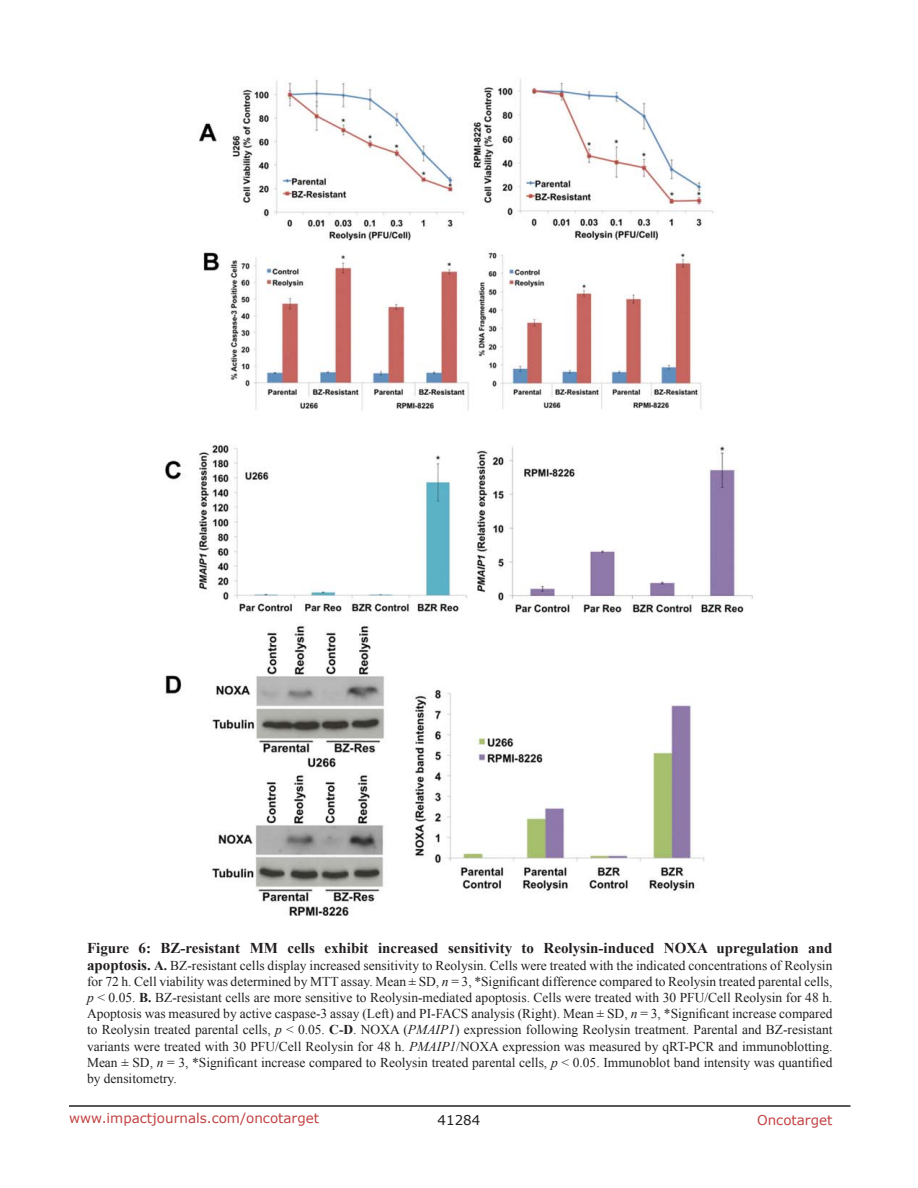
<style>
.page{position:relative;width:918px;height:1188px;background:#fff}
.page>*{position:absolute;margin:0;border:0;box-sizing:border-box;transform-origin:0 0}
.FigureText{font:700 15px "Times New Roman";color:#231f20}
.FigureText-2{font:13.5px/16.2px "Times New Roman";color:#231f20;text-align:justify}
.t1{font:13.5px "Verdana";color:#c24141}
.t2{font:13.5px "Verdana";color:#231f20}
.s1{font-weight:700;font-size:15px}
.s2{font-weight:700}
.s3{font-style:italic}
</style>
<div class="page">
<hr style="left:69px;top:1105px;width:781px;height:2px;background:#231f20">
<img style="left:164px;top:79px;width:589px;height:837px">
<p class="FigureText" style="left:87px;top:938px;width:747px">Figure 6: BZ-resistant MM cells exhibit increased sensitivity to Reolysin-induced NOXA upregulation and</p>
<p class="FigureText-2" style="left:87px;top:957px;width:747px"><span class="s1">apoptosis.</span> <span class="s2">A.</span> BZ-resistant cells display increased sensitivity to Reolysin. Cells were treated with the indicated concentrations of Reolysin for 72 h. Cell viability was determined by MTT assay. Mean ± SD, <span class="s3">n</span> = 3, *Significant difference compared to Reolysin treated parental cells, <span class="s3">p</span> &lt; 0.05. <span class="s2">B.</span> BZ-resistant cells are more sensitive to Reolysin-mediated apoptosis. Cells were treated with 30 PFU/Cell Reolysin for 48 h.<br>Apoptosis was measured by active caspase-3 assay (Left) and PI-FACS analysis (Right). Mean ± SD, <span class="s3">n</span> = 3, *Significant increase compared to Reolysin treated parental cells, <span class="s3">p</span> &lt; 0.05. <span class="s2">C-D</span>. NOXA (<span class="s3">PMAIP1</span>) expression following Reolysin treatment. Parental and BZ-resistant variants were treated with 30 PFU/Cell Reolysin for 48 h. <span class="s3">PMAIP1</span>/NOXA expression was measured by qRT-PCR and immunoblotting.<br>Mean ± SD, <span class="s3">n</span> = 3, *Significant increase compared to Reolysin treated parental cells, <span class="s3">p</span> &lt; 0.05. Immunoblot band intensity was quantified by densitometry.</p>
<p class="t1" style="left:69px;top:1109px;width:252px">www.impactjournals.com/oncotarget</p>
<p class="t2" style="left:438px;top:1111px;width:44px">41284</p>
<p class="t1" style="left:757px;top:1111px;width:77px">Oncotarget</p>
</div>
